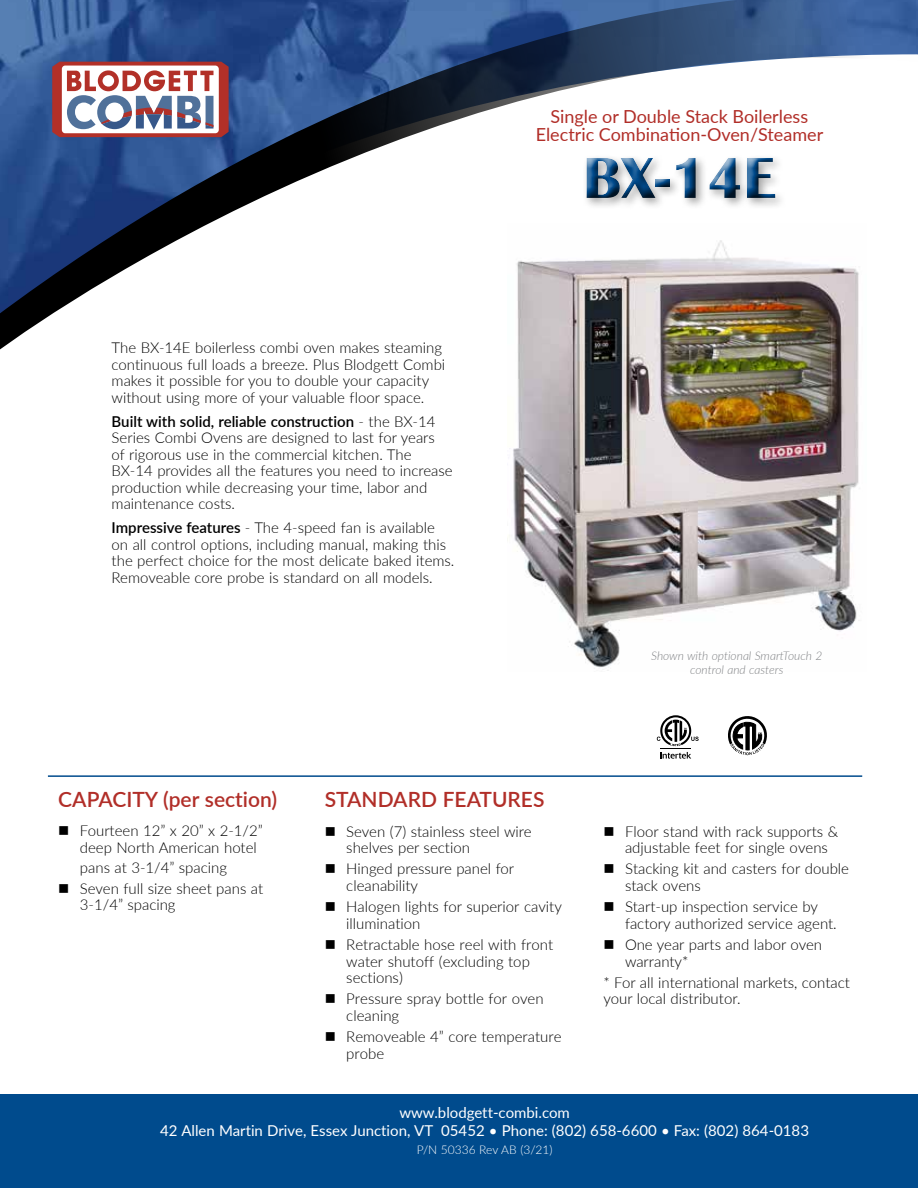
<style>
.page{position:relative;width:918px;height:1188px;background:#fff}
.page>*{position:absolute;margin:0;border:0;box-sizing:border-box;transform-origin:0 0}
.t1{font:700 60px "Britannic";color:#004b8d}
.t2{font:600 21px "Lato";color:#b12e28}
.t3{font:18px/18px "Lato";color:#b12e28;text-align:center}
.t4{font:300 15px/16.5px "Lato";color:#000}
.t5{font:15px/18px "Lato";color:#fff;text-align:center}
.t6{font:italic 300 12px/14.4px "Lato";color:#808285;text-align:center}
.t7{font:300 12px "Lato";color:#fff}
.s1{font-weight:600}
</style>
<div class="page">
<svg style="left:0;top:0;width:918px;height:350px"></svg>
<svg style="left:52px;top:62px;width:177px;height:75px"></svg>
<div style="left:0;top:1095px;width:918px;height:93px;background:#004b8d"></div>
<hr style="left:48px;top:775px;width:814px;height:2px;background:#004b8d">
<img style="left:508px;top:224px;width:358px;height:447px">
<div style="left:582px;top:154px;width:205px;height:56px;background:#fff"></div>
<div style="left:575px;top:147px;width:209px;height:58px;background:#fff"></div>
<div style="left:578px;top:150px;width:208px;height:59px;background:#000;opacity:.75"></div>
<svg style="left:728px;top:716px;width:39px;height:39px"></svg>
<svg style="left:660px;top:752px;width:31px;height:7px"></svg>
<hr style="left:660px;top:749px;width:31px;height:1px;background:#000">
<svg style="left:657px;top:715px;width:42px;height:31px"></svg>
<p class="t3" style="left:536px;top:106px;width:289px">Single or Double Stack Boilerless<br>Electric Combination-Oven/Steamer</p>
<h1 class="t1" style="left:583px;top:144px;width:194px">BX-14E</h1>
<p class="t4" style="left:112px;top:339px;width:335px">The BX-14E boilerless combi oven makes steaming continuous full loads a breeze. Plus Blodgett Combi makes it possible for you to double your capacity without using more of your valuable floor space.</p>
<p class="t4" style="left:112px;top:413px;width:343px"><span class="s1">Built with solid, reliable construction</span> - the BX-14<br>Series Combi Ovens are designed to last for years<br>of rigorous use in the commercial kitchen. The BX-14 provides all the features you need to increase production while decreasing your time, labor and maintenance costs.</p>
<p class="t4" style="left:112px;top:519px;width:344px"><span class="s1">Impressive features</span> - The 4-speed fan is available on all control options, including manual, making this the perfect choice for the most delicate baked items.<br>Removeable core probe is standard on all models.</p>
<p class="t6" style="left:651px;top:648px;width:173px">Shown with optional SmartTouch 2 control and casters</p>
<h2 class="t2" style="left:58px;top:784px;width:220px">CAPACITY (per section)</h2>
<p class="t4" style="left:80px;top:822px;width:185px">Fourteen 12” x 20” x 2-1/2” deep North American hotel</p>
<p class="t4" style="left:80px;top:856px;width:185px;line-height:21.3px">pans at 3-1/4” spacing<br>Seven full size sheet pans at</p>
<p class="t4" style="left:80px;top:896px;width:97px">3-1/4” spacing</p>
<h2 class="t2" style="left:325px;top:784px;width:221px">STANDARD FEATURES</h2>
<p class="t4" style="left:346px;top:822px;width:187px">Seven (7) stainless steel wire shelves per section</p>
<p class="t4" style="left:346px;top:860px;width:169px">Hinged pressure panel for cleanability</p>
<p class="t4" style="left:346px;top:898px;width:217px">Halogen lights for superior cavity illumination</p>
<p class="t4" style="left:346px;top:936px;width:208px">Retractable hose reel with front water shutoff (excluding top sections)</p>
<p class="t4" style="left:346px;top:990px;width:199px">Pressure spray bottle for oven cleaning</p>
<p class="t4" style="left:346px;top:1028px;width:217px">Removeable 4” core temperature probe</p>
<p class="t4" style="left:625px;top:822px;width:215px">Floor stand with rack supports &amp; adjustable feet for single ovens</p>
<p class="t4" style="left:625px;top:860px;width:226px">Stacking kit and casters for double stack ovens</p>
<p class="t4" style="left:625px;top:898px;width:213px">Start-up inspection service by factory authorized service agent.</p>
<p class="t4" style="left:625px;top:936px;width:199px">One year parts and labor oven warranty*</p>
<p class="t4" style="left:603px;top:974px;width:248px">* For all international markets, contact your local distributor.</p>
<p class="t5" style="left:160px;top:1103px;width:650px">www.blodgett-combi.com<br>42 Allen Martin Drive, Essex Junction, VT 05452 • Phone: (802) 658-6600 • Fax: (802) 864-0183</p>
<p class="t7" style="left:417px;top:1141px;width:137px">P/N 50336 Rev AB (3/21)</p>
</div>
